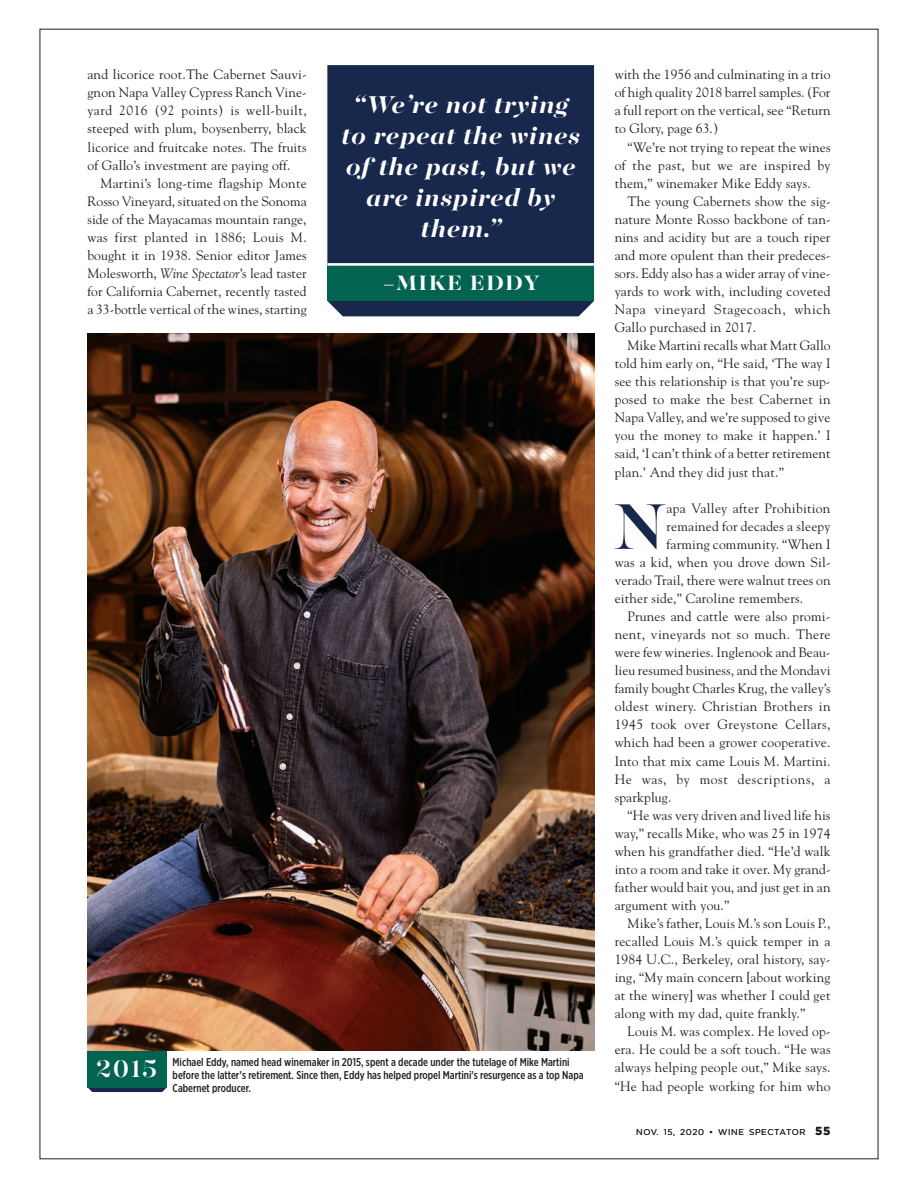
<style>
.page{position:relative;width:918px;height:1188px;background:#fff}
.page>*{position:absolute;margin:0;border:0;box-sizing:border-box;transform-origin:0 0}
.t1{font:500 72px "Majesti Banner";color:#18274c}
.t2{font:italic 700 27.15px/30.9px "Majesti Banner";letter-spacing:.025em;color:#fff;text-align:center}
.t3{font:500 27.15px "Majesti Banner";color:#fff}
.t4{font:700 23.25px "Majesti Banner";letter-spacing:.065em;color:#fff}
.t5{font:13.5px/18px "Goudy";letter-spacing:.01em;color:#231f20;text-align:justify}
.t6{font:13.5px "Goudy";letter-spacing:.035em;color:#231f20}
.t7{font:13.5px "Goudy";letter-spacing:.05em;color:#231f20}
.t8{font:500 11.25px/12.9px "Gotham X Narrow";color:#231f20}
.t9{font:8.4px "Gotham";letter-spacing:.075em;color:#231f20}
.s1{font-style:italic}
.s2{font-size:20.7px}
.s3{font-weight:700;font-size:11.55px}
</style>
<div class="page">
<img style="left:87px;top:333px;width:507px;height:718px">
<svg style="left:87px;top:1087px;width:80px;height:5px"></svg>
<div style="left:87px;top:1051px;width:80px;height:36px;background:#036351"></div>
<div style="left:327px;top:65px;width:267px;height:251px;background:#18274c"></div>
<div style="left:327px;top:265px;width:267px;height:35px;background:#036351"></div>
<hr style="left:327px;top:263px;width:267px;height:3px;background:#fff">
<p class="t5" style="left:87px;top:65px;width:221px">and licorice root.The Cabernet Sauvi&shy;gnon Napa Valley Cypress Ranch Vine&shy;yard 2016 (92 points) is well-built, steeped with plum, boysenberry, black licorice and fruitcake notes. The fruits of Gallo’s investment are paying off.</p>
<p class="t5" style="left:87px;top:174px;width:221px;text-indent:13px">Martini’s long-time flagship Monte Rosso Vineyard, situated on the Sonoma side of the Mayacamas mountain range, was first planted in 1886; Louis M. bought it in 1938. Senior editor James Molesworth, <span class="s1">Wine Spectator</span>’s lead taster for California Cabernet, recently tasted a 33-bottle vertical of the wines, starting</p>
<h2 class="t2" style="left:341px;top:92px;width:241px">“We’re not trying to repeat the wines of the past, but we are inspired by them.”</h2>
<h3 class="t4" style="left:383px;top:268px;width:158px"><span class="s2">–</span>MIKE EDDY</h3>
<h2 class="t3" style="left:96px;top:1051px;width:62px">2015</h2>
<p class="t8" style="left:173px;top:1056px;width:413px">Michael Eddy, named head winemaker in 2015, spent a decade under the tutelage of Mike Martini before the latter’s retirement. Since then, Eddy has helped propel Martini's resurgence as a top Napa<br>Cabernet producer.</p>
<p class="t5" style="left:615px;top:65px;width:217px">with the 1956 and culminating in a trio of high quality 2018 barrel samples. (For a full report on the vertical, see “Return to Glory, page 63.)</p>
<p class="t5" style="left:615px;top:137px;width:217px;text-indent:13px">“We’re not trying to repeat the wines of the past, but we are inspired by them,” winemaker Mike Eddy says.</p>
<p class="t5" style="left:615px;top:192px;width:217px;text-indent:13px">The young Cabernets show the sig&shy;nature Monte Rosso backbone of tan&shy;nins and acidity but are a touch riper and more opulent than their predeces&shy;sors. Eddy also has a wider array of vine&shy;yards to work with, including coveted Napa vineyard Stagecoach, which Gallo purchased in 2017.</p>
<p class="t5" style="left:615px;top:336px;width:217px;text-indent:13px">Mike Martini recalls what Matt Gallo told him early on, “He said, ‘The way I see this relationship is that you’re sup&shy;posed to make the best Cabernet in Napa Valley, and we’re supposed to give you the money to make it happen.’ I said, ‘I can’t think of a better retirement plan.’ And they did just that.”</p>
<h1 class="t1" style="left:614px;top:480px;width:54px">N</h1>
<p class="t5" style="left:667px;top:499px;width:165px">apa Valley after Prohibition</p>
<p class="t5" style="left:667px;top:517px;width:165px">remained for decades a sleepy</p>
<p class="t5" style="left:667px;top:535px;width:165px">farming community. “When I</p>
<p class="t5" style="left:615px;top:553px;width:217px">was a kid, when you drove down Sil-</p>
<p class="t5" style="left:615px;top:571px;width:217px">verado Trail, there were walnut trees on</p>
<p class="t5" style="left:615px;top:589px;width:190px">either side,” Caroline remembers.</p>
<p class="t5" style="left:628px;top:607px;width:204px">Prunes and cattle were also promi-</p>
<p class="t5" style="left:615px;top:625px;width:217px">nent, vineyards not so much. There</p>
<p class="t5" style="left:615px;top:643px;width:217px">were few wineries. Inglenook and Beau-</p>
<p class="t5" style="left:615px;top:661px;width:217px">lieu resumed business, and the Mondavi</p>
<p class="t5" style="left:615px;top:679px;width:217px">family bought Charles Krug, the valley’s</p>
<p class="t5" style="left:615px;top:697px;width:217px">oldest winery. Christian Brothers in</p>
<p class="t6" style="left:615px;top:716px;width:217px">1945 took over Greystone Cellars,</p>
<p class="t5" style="left:615px;top:733px;width:217px">which had been a grower cooperative.</p>
<p class="t5" style="left:615px;top:751px;width:217px">Into that mix came Louis M. Martini.</p>
<p class="t7" style="left:615px;top:771px;width:217px">He was, by most descriptions, a</p>
<p class="t5" style="left:615px;top:788px;width:58px">sparkplug.</p>
<p class="t5" style="left:628px;top:806px;width:204px">“He was very driven and lived life his</p>
<p class="t5" style="left:615px;top:824px;width:217px">way,” recalls Mike, who was 25 in 1974</p>
<p class="t5" style="left:615px;top:842px;width:217px">when his grandfather died. “He’d walk</p>
<p class="t5" style="left:615px;top:860px;width:217px">into a room and take it over. My grand-</p>
<p class="t5" style="left:615px;top:878px;width:217px">father would bait you, and just get in an</p>
<p class="t5" style="left:615px;top:896px;width:116px">argument with you.”</p>
<p class="t5" style="left:628px;top:914px;width:204px">Mike’s father, Louis M.’s son Louis P.,</p>
<p class="t5" style="left:615px;top:932px;width:217px">recalled Louis M.’s quick temper in a</p>
<p class="t5" style="left:615px;top:950px;width:217px">1984 U.C., Berkeley, oral history, say-</p>
<p class="t5" style="left:615px;top:968px;width:217px">ing, “My main concern [about working</p>
<p class="t5" style="left:615px;top:986px;width:217px">at the winery] was whether I could get</p>
<p class="t5" style="left:615px;top:1004px;width:192px">along with my dad, quite frankly.”</p>
<p class="t5" style="left:628px;top:1022px;width:204px">Louis M. was complex. He loved op-</p>
<p class="t5" style="left:615px;top:1040px;width:217px">era. He could be a soft touch. “He was</p>
<p class="t5" style="left:615px;top:1058px;width:217px">always helping people out,” Mike says.</p>
<p class="t5" style="left:615px;top:1076px;width:217px">“He had people working for him who</p>
<p class="t9" style="left:636px;top:1127px;width:196px">NOV. 15, 2020 • WINE SPECTATOR <span class="s3">55</span></p>
</div>
